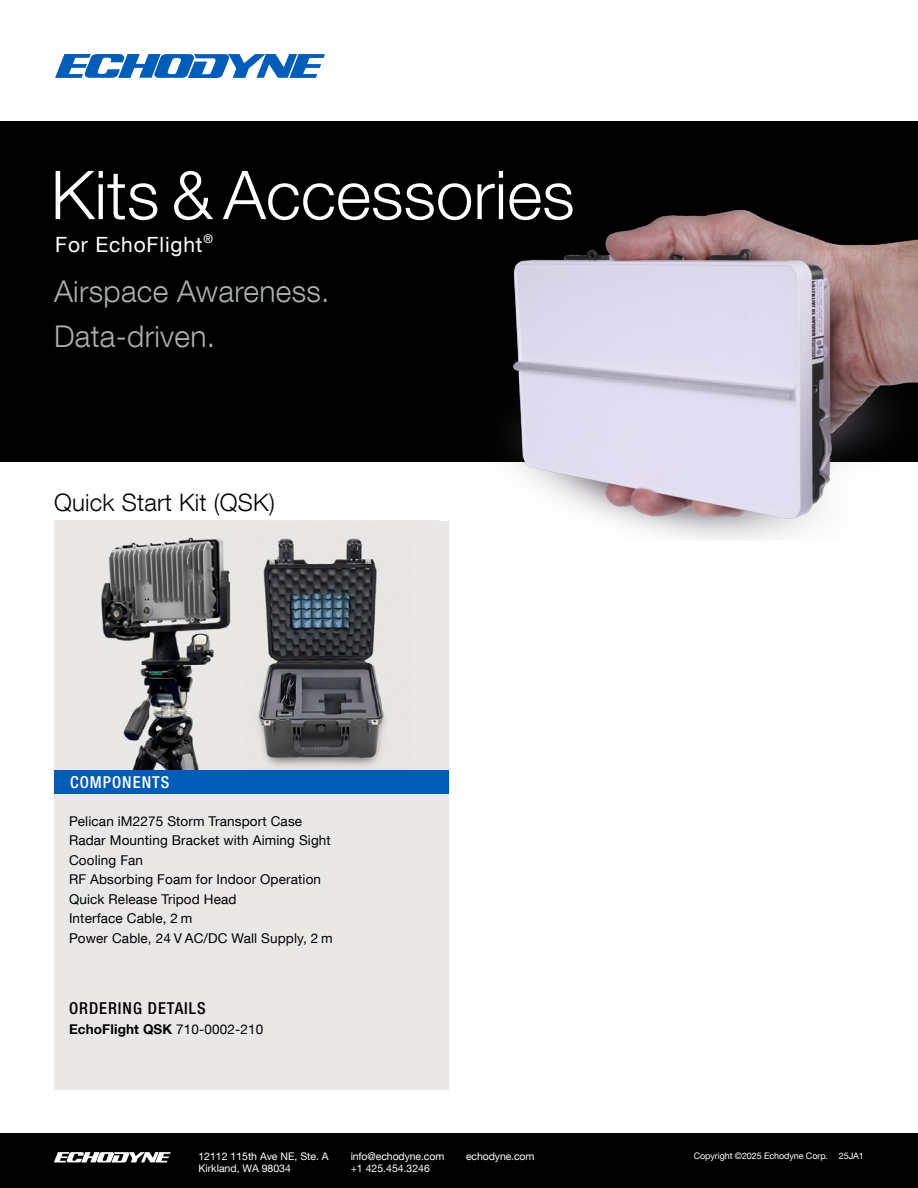
<style>
.page{position:relative;width:918px;height:1188px;background:#fff}
.page>*{position:absolute;margin:0;border:0;box-sizing:border-box;transform-origin:0 0}
.t1{font:300 67.5px "Helvetica Neue LT Com";color:#fff}
.t2{font:300 30px/45px "Helvetica Neue LT Com";letter-spacing:.01em;color:#abafb1}
.t3{font:300 24px "Helvetica Neue LT Com";letter-spacing:.01em;color:#000}
.t4{font:21px "Helvetica Neue LT Com";letter-spacing:.04em;color:#fff}
.t5{font:500 condensed 16.5px "Helvetica Neue LT Com";letter-spacing:.06em;color:#000}
.t6{font:500 condensed 16.5px "Helvetica Neue LT Com";letter-spacing:.06em;color:#fff}
.t7{font:13.5px/19.5px "Helvetica Neue LT Com";letter-spacing:.01em;color:#000}
.t8{font:700 13.5px "Helvetica Neue LT Com";letter-spacing:.01em;color:#000}
.t9{font:10.5px/12.6px "Helvetica Neue LT Com";color:#fff}
.t10{font:9px "Helvetica Neue LT Com";letter-spacing:-.01em;color:#fff}
.s1{font-weight:400}
</style>
<div class="page">
<div style="left:0;top:323px;width:918px;height:139px;background:#000"></div>
<div style="left:0;top:122px;width:918px;height:202px;background:#000"></div>
<svg style="left:55px;top:54px;width:270px;height:24px"></svg>
<div style="left:0;top:1134px;width:918px;height:54px;background:#000"></div>
<svg style="left:54px;top:1152px;width:117px;height:11px"></svg>
<div style="left:54px;top:748px;width:395px;height:342px;background:#e9e8e6"></div>
<div style="left:54px;top:521px;width:395px;height:249px;background:#e9e8e6"></div>
<img style="left:101px;top:537px;width:285px;height:233px">
<div style="left:54px;top:770px;width:395px;height:24px;background:#005cb9"></div>
<img style="left:511px;top:209px;width:407px;height:331px">
<h1 class="t1" style="left:51px;top:154px;width:525px">Kits &amp; Accessories</h1>
<h3 class="t4" style="left:55px;top:232px;width:159px">For EchoFlight<sup>®</sup></h3>
<h2 class="t2" style="left:54px;top:269px;width:277px">Airspace Awareness.<br>Data-driven.</h2>
<h3 class="t3" style="left:54px;top:487px;width:222px">Quick Start Kit (QSK)</h3>
<p class="t6" style="left:70px;top:772px;width:101px">COMPONENTS</p>
<p class="t7" style="left:69px;top:811px;width:265px">Pelican iM2275 Storm Transport Case<br>Radar Mounting Bracket with Aiming Sight<br>Cooling Fan<br>RF Absorbing Foam for Indoor Operation<br>Quick Release Tripod Head<br>Interface Cable, 2 m<br>Power Cable, 24 V AC/DC Wall Supply, 2 m</p>
<p class="t5" style="left:69px;top:998px;width:138px">ORDERING DETAILS</p>
<p class="t8" style="left:69px;top:1020px;width:196px">EchoFlight QSK <span class="s1">710-0002-210</span></p>
<p class="t9" style="left:198px;top:1149px;width:132px">12112 115th Ave NE, Ste. A</p>
<p class="t10" style="left:694px;top:1150px;width:172px">Copyright ©2025 Echodyne Corp. 25JA1</p>
<p class="t9" style="left:198px;top:1162px;width:94px">Kirkland, WA 98034</p>
<p class="t9" style="left:351px;top:1149px;width:95px">info@echodyne.com +1 425.454.3246</p>
<p class="t9" style="left:466px;top:1149px;width:70px">echodyne.com</p>
</div>
